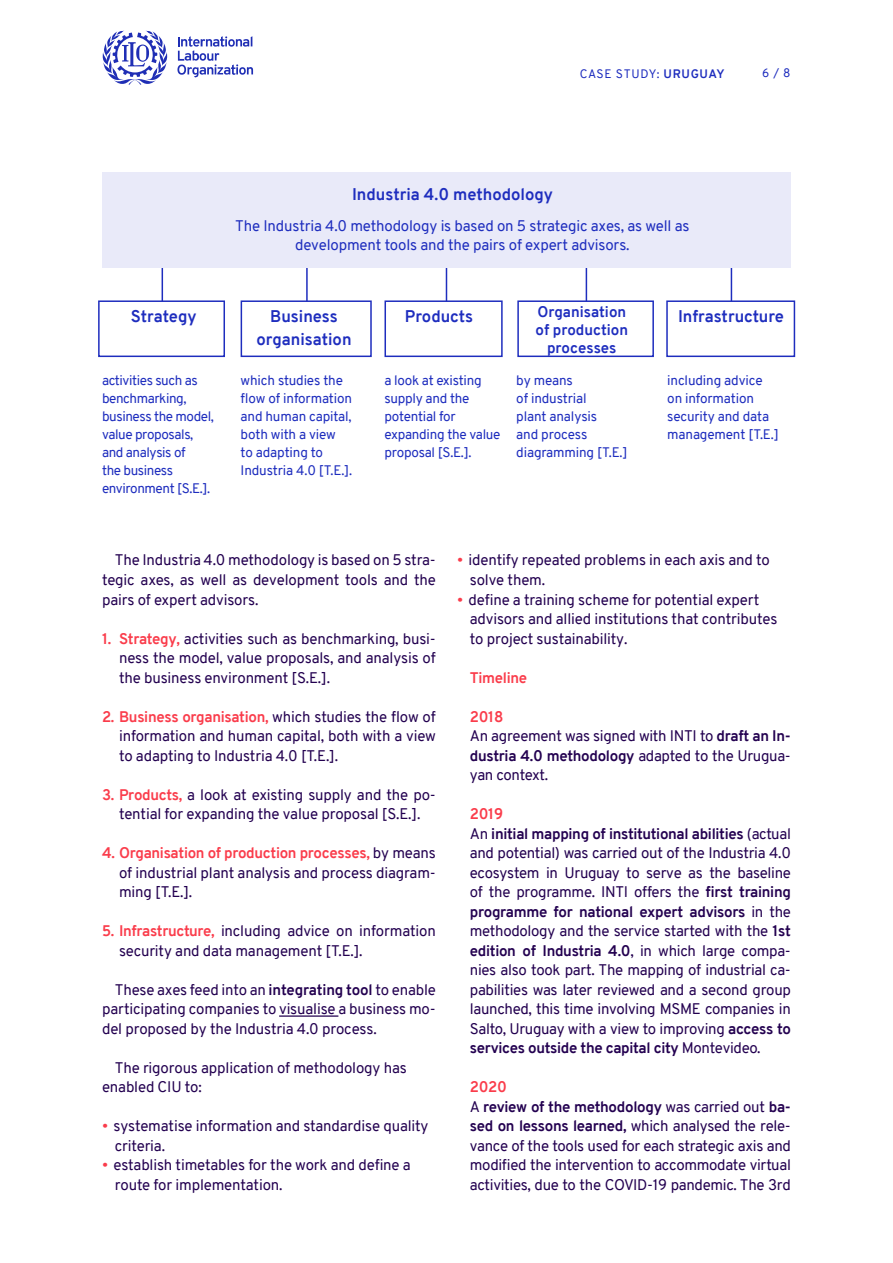
<style>
.page{position:relative;width:893px;height:1263px;background:#fff}
.page>*{position:absolute;margin:0;border:0;box-sizing:border-box;transform-origin:0 0}
.t1{font:700 16.5px/22.5px "Overpass";color:#1e2dbe;text-align:center}
.t2{font:15px/19.5px "Overpass";letter-spacing:-.01em;color:#230050}
.t3{font:15px/19.5px "Overpass";letter-spacing:-.01em;color:#1e2dbe;text-align:center}
.t4{font:700 15px/18px "Overpass";color:#1e2dbe;text-align:center}
.t5{font:700 15px "Overpass";letter-spacing:-.02em;color:#fa3c4b}
.t6{font:13.5px/18px "Overpass";letter-spacing:-.015em;color:#1e2dbe}
.t7{font:12px "Overpass";letter-spacing:.06em;color:#1e2dbe}
.s1{font-weight:700}
.s2{font-weight:700;color:#fa3c4b}
.s3{color:#fa3c4b}
</style>
<div class="page">
<svg style="left:177px;top:36px;width:76px;height:41px"></svg>
<svg style="left:102px;top:31px;width:66px;height:54px"></svg>
<hr style="left:279px;top:1015px;width:59px;height:2px;background:#230050">
<hr style="left:306px;top:268px;width:2px;height:54px;background:#1e2dbe">
<hr style="left:446px;top:268px;width:1px;height:54px;background:#1e2dbe">
<hr style="left:586px;top:268px;width:1px;height:54px;background:#1e2dbe">
<hr style="left:731px;top:268px;width:1px;height:54px;background:#1e2dbe">
<hr style="left:162px;top:268px;width:1px;height:54px;background:#1e2dbe">
<div style="left:98px;top:300px;width:127px;height:57px;background:#fff;border:2px solid #1e2dbe"></div>
<div style="left:241px;top:300px;width:131px;height:57px;background:#fff;border:2px solid #1e2dbe"></div>
<div style="left:517px;top:300px;width:137px;height:57px;background:#fff;border:2px solid #1e2dbe"></div>
<div style="left:666px;top:300px;width:129px;height:57px;background:#fff;border:2px solid #1e2dbe"></div>
<div style="left:102px;top:172px;width:689px;height:96px;background:#e9eaf9"></div>
<div style="left:384px;top:300px;width:119px;height:57px;background:#fff;border:2px solid #1e2dbe"></div>
<p class="t7" style="left:580px;top:65px;width:146px">CASE STUDY: <span class="s1">URUGUAY</span></p>
<p class="t7" style="left:762px;top:65px;width:30px">6 / 8</p>
<p class="t1" style="left:352px;top:183px;width:202px">Industria 4.0 methodology</p>
<p class="t3" style="left:235px;top:216px;width:456px">The Industria 4.0 methodology is based on 5 strategic axes, as well as development tools and the pairs of expert advisors.</p>
<p class="t1" style="left:131px;top:305px;width:67px">Strategy</p>
<p class="t1" style="left:257px;top:305px;width:97px">Business organisation</p>
<p class="t4" style="left:535px;top:303px;width:94px">Organisation of production processes</p>
<p class="t1" style="left:678px;top:305px;width:108px">Infrastructure</p>
<p class="t1" style="left:405px;top:305px;width:70px">Products</p>
<p class="t6" style="left:102px;top:371px;width:113px">activities such as benchmarking, business the model, value proposals, and analysis of<br>the business environment [S.E.].</p>
<p class="t6" style="left:241px;top:371px;width:113px">which studies the flow of information and human capital, both with a view<br>to adapting to<br>Industria 4.0 [T.E.].</p>
<p class="t6" style="left:384px;top:371px;width:118px">a look at existing supply and the potential for expanding the value proposal [S.E.].</p>
<p class="t6" style="left:516px;top:371px;width:113px">by means<br>of industrial<br>plant analysis<br>and process diagramming [T.E.]</p>
<p class="t6" style="left:667px;top:371px;width:113px">including advice on information security and data management [T.E.]</p>
<p class="t2" style="left:102px;top:551px;width:335px;text-align:justify;text-indent:13px">The Industria 4.0 methodology is based on 5 stra&shy;tegic axes, as well as development tools and the pairs of expert advisors.</p>
<p class="t2" style="left:119px;top:629px;width:318px;text-align:justify;text-indent:-17px"><span class="s2">1. Strategy,</span> activities such as benchmarking, busi&shy;ness the model, value proposals, and analysis of the business environment [S.E.].</p>
<p class="t2" style="left:119px;top:707px;width:318px;text-align:justify;text-indent:-17px"><span class="s2">2. Business organisation,</span> which studies the flow of information and human capital, both with a view to adapting to Industria 4.0 [T.E.].</p>
<p class="t2" style="left:102px;top:785px;width:335px;text-align:center"><span class="s2">3. Products,</span> a look at existing supply and the po&shy;tential for expanding the value proposal [S.E.].</p>
<p class="t2" style="left:119px;top:843px;width:318px;text-align:justify;text-indent:-17px"><span class="s2">4. Organisation of production processes,</span> by means of industrial plant analysis and process diagram&shy;ming [T.E.].</p>
<p class="t2" style="left:119px;top:921px;width:318px;text-indent:-17px"><span class="s2">5. Infrastructure,</span> including advice on information security and data management [T.E.].</p>
<p class="t2" style="left:102px;top:980px;width:335px;text-align:justify;text-indent:13px">These axes feed into an <span class="s1">integrating tool</span> to enable participating companies to visualise a business mo&shy;del proposed by the Industria 4.0 process.</p>
<p class="t2" style="left:102px;top:1058px;width:306px;text-indent:13px">The rigorous application of methodology has enabled CIU to:</p>
<p class="t2" style="left:115px;top:1116px;width:315px;text-indent:-13px"><span class="s3">•</span> systematise information and standardise quality criteria.</p>
<p class="t2" style="left:115px;top:1155px;width:297px;text-indent:-13px"><span class="s3">•</span> establish timetables for the work and define a route for implementation.</p>
<p class="t2" style="left:470px;top:551px;width:302px;text-indent:-13px"><span class="s3">•</span> identify repeated problems in each axis and to solve them.</p>
<p class="t2" style="left:470px;top:590px;width:309px;text-indent:-13px"><span class="s3">•</span> define a training scheme for potential expert advisors and allied institutions that contributes to project sustainability.</p>
<p class="t5" style="left:470px;top:666px;width:59px">Timeline</p>
<p class="t2" style="left:470px;top:707px;width:323px"><span class="s2">2018<br></span>An agreement was signed with INTI to <span class="s1">draft an In&shy;dustria 4.0 methodology</span> adapted to the Urugua&shy;yan context.</p>
<p class="t2" style="left:470px;top:804px;width:323px"><span class="s2">2019<br></span>An <span class="s1">initial mapping of institutional abilities</span> (actual and potential) was carried out of the Industria 4.0 ecosystem in Uruguay to serve as the baseline of the programme. INTI offers the <span class="s1">first training programme for national expert advisors</span> in the methodology and the service started with the <span class="s1">1st edition of Industria 4.0</span>, in which large compa&shy;nies also took part. The mapping of industrial ca&shy;pabilities was later reviewed and a second group launched, this time involving MSME companies in Salto, Uruguay with a view to improving <span class="s1">access to services outside the capital city</span> Montevideo.</p>
<p class="t2" style="left:470px;top:1077px;width:323px"><span class="s2">2020<br></span>A <span class="s1">review of the methodology</span> was carried out <span class="s1">ba&shy;sed on lessons learned,</span> which analysed the rele&shy;vance of the tools used for each strategic axis and modified the intervention to accommodate virtual activities, due to the COVID-19 pandemic. The 3rd</p>
</div>
